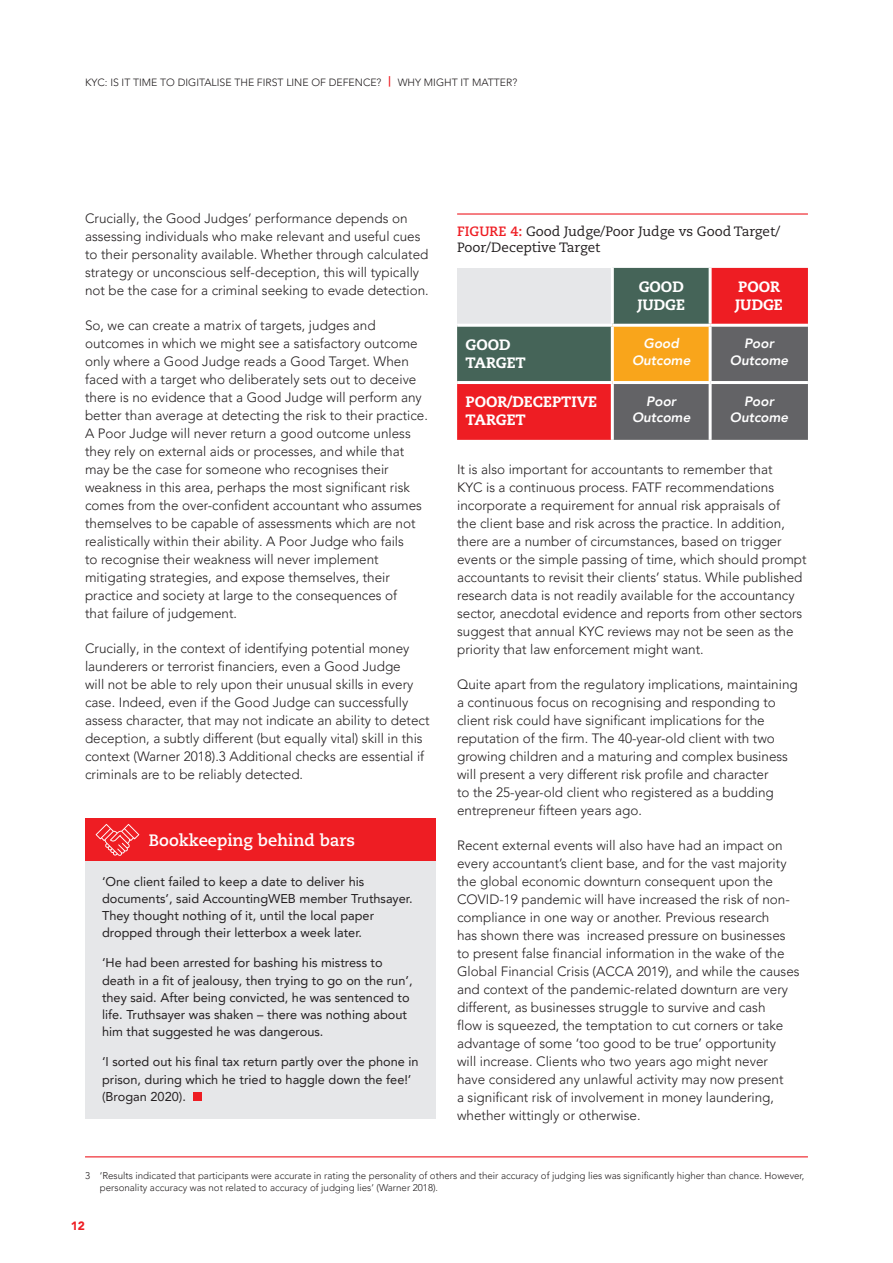
<style>
.page{position:relative;width:893px;height:1263px;background:#fff}
.page>*{position:absolute;margin:0;border:0;box-sizing:border-box;transform-origin:0 0}
.t1{font:700 16.5px "Caecilia";color:#fff}
.t2{font:800 15px/18px "Caecilia";color:#fff}
.t3{font:300 13.5px/18px "Avenir LT Pro";color:#231f20}
.t4{font:13.5px/16.5px "Caecilia";color:#231f20}
.t5{font:italic 800 13.5px/16.5px "Avenir LT Pro";color:#fff;text-align:center}
.t6{font:12.75px/17.2px "Avenir LT Pro";color:#231f20}
.t7{font:900 12px "Avenir LT Pro";color:#ee1d23}
.t8{font:300 10.5px "Avenir LT Pro";color:#231f20}
.t9{font:300 9.75px/12px "Avenir LT Pro";color:#231f20}
.s1{font-weight:800;color:#ee1d23}
.s2{font-weight:700;color:#ee1d23}
</style>
<div class="page">
<hr style="left:85px;top:1156px;width:723px;height:1px;background:#ee1d23">
<div style="left:85px;top:819px;width:351px;height:42px;background:#ee1d23"></div>
<div style="left:85px;top:861px;width:351px;height:257px;background:#e6e7e9"></div>
<div style="left:193px;top:1092px;width:9px;height:9px;background:#ee1d23"></div>
<svg style="left:96px;top:824px;width:43px;height:32px"></svg>
<hr style="left:457px;top:213px;width:351px;height:2px;background:#ee1d23">
<svg style="left:457px;top:268px;width:351px;height:172px;background:#9f6c60"></svg>
<hr style="left:611px;top:268px;width:3px;height:56px;background:#fff">
<hr style="left:709px;top:268px;width:3px;height:56px;background:#fff">
<hr style="left:457px;top:324px;width:155px;height:3px;background:#fff">
<hr style="left:612px;top:324px;width:98px;height:3px;background:#fff">
<hr style="left:611px;top:327px;width:3px;height:54px;background:#fff">
<hr style="left:710px;top:324px;width:98px;height:3px;background:#fff">
<hr style="left:709px;top:327px;width:3px;height:54px;background:#fff">
<hr style="left:457px;top:381px;width:155px;height:3px;background:#fff">
<hr style="left:612px;top:381px;width:98px;height:3px;background:#fff">
<hr style="left:611px;top:384px;width:3px;height:56px;background:#fff">
<hr style="left:710px;top:381px;width:98px;height:3px;background:#fff">
<hr style="left:709px;top:384px;width:3px;height:56px;background:#fff">
<p class="t8" style="left:85px;top:76px;width:434px">KYC: IS IT TIME TO DIGITALISE THE FIRST LINE OF DEFENCE? <span class="s1">|</span> WHY MIGHT IT MATTER?</p>
<p class="t3" style="left:85px;top:209px;width:345px">Crucially, the Good Judges’ performance depends on assessing individuals who make relevant and useful cues to their personality available. Whether through calculated strategy or unconscious self-deception, this will typically not be the case for a criminal seeking to evade detection.</p>
<p class="t3" style="left:85px;top:316px;width:344px">So, we can create a matrix of targets, judges and outcomes in which we might see a satisfactory outcome only where a Good Judge reads a Good Target. When faced with a target who deliberately sets out to deceive there is no evidence that a Good Judge will perform any better than average at detecting the risk to their practice.<br>A Poor Judge will never return a good outcome unless they rely on external aids or processes, and while that may be the case for someone who recognises their weakness in this area, perhaps the most significant risk comes from the over-confident accountant who assumes themselves to be capable of assessments which are not realistically within their ability. A Poor Judge who fails<br>to recognise their weakness will never implement mitigating strategies, and expose themselves, their practice and society at large to the consequences of<br>that failure of judgement.</p>
<p class="t3" style="left:85px;top:639px;width:346px">Crucially, in the context of identifying potential money launderers or terrorist financiers, even a Good Judge<br>will not be able to rely upon their unusual skills in every case. Indeed, even if the Good Judge can successfully assess character, that may not indicate an ability to detect deception, a subtly different (but equally vital) skill in this context (Warner 2018).3 Additional checks are essential if criminals are to be reliably detected.</p>
<p class="t1" style="left:149px;top:831px;width:208px">Bookkeeping behind bars</p>
<p class="t6" style="left:102px;top:872px;width:312px">‘One client failed to keep a date to deliver his documents’, said AccountingWEB member Truthsayer.<br>They thought nothing of it, until the local paper dropped through their letterbox a week later.</p>
<p class="t6" style="left:102px;top:954px;width:312px">‘He had been arrested for bashing his mistress to death in a fit of jealousy, then trying to go on the run’, they said. After being convicted, he was sentenced to life. Truthsayer was shaken – there was nothing about him that suggested he was dangerous.</p>
<p class="t6" style="left:102px;top:1053px;width:318px">‘I sorted out his final tax return partly over the phone in prison, during which he tried to haggle down the fee!’ (Brogan 2020).</p>
<p class="t4" style="left:457px;top:223px;width:325px"><span class="s2">FIGURE 4:</span> Good Judge/Poor Judge vs Good Target/<br>Poor/Deceptive Target</p>
<p class="t2" style="left:637px;top:278px;width:49px">GOOD<br>JUDGE</p>
<p class="t2" style="left:735px;top:278px;width:49px">POOR<br>JUDGE</p>
<p class="t2" style="left:466px;top:335px;width:62px">GOOD<br>TARGET</p>
<p class="t5" style="left:632px;top:335px;width:60px">Good<br>Outcome</p>
<p class="t5" style="left:730px;top:335px;width:60px">Poor<br>Outcome</p>
<p class="t2" style="left:466px;top:393px;width:133px">POOR/DECEPTIVE<br>TARGET</p>
<p class="t5" style="left:632px;top:393px;width:60px">Poor<br>Outcome</p>
<p class="t5" style="left:730px;top:393px;width:60px">Poor<br>Outcome</p>
<p class="t3" style="left:457px;top:460px;width:351px">It is also important for accountants to remember that<br>KYC is a continuous process. FATF recommendations incorporate a requirement for annual risk appraisals of<br>the client base and risk across the practice. In addition, there are a number of circumstances, based on trigger events or the simple passing of time, which should prompt accountants to revisit their clients’ status. While published research data is not readily available for the accountancy sector, anecdotal evidence and reports from other sectors suggest that annual KYC reviews may not be seen as the priority that law enforcement might want.</p>
<p class="t3" style="left:457px;top:675px;width:342px">Quite apart from the regulatory implications, maintaining a continuous focus on recognising and responding to client risk could have significant implications for the reputation of the firm. The 40-year-old client with two growing children and a maturing and complex business will present a very different risk profile and character<br>to the 25-year-old client who registered as a budding entrepreneur fifteen years ago.</p>
<p class="t3" style="left:457px;top:836px;width:344px">Recent external events will also have had an impact on every accountant’s client base, and for the vast majority the global economic downturn consequent upon the COVID-19 pandemic will have increased the risk of non&shy;compliance in one way or another. Previous research<br>has shown there was increased pressure on businesses to present false financial information in the wake of the Global Financial Crisis (ACCA 2019), and while the causes and context of the pandemic-related downturn are very different, as businesses struggle to survive and cash<br>flow is squeezed, the temptation to cut corners or take advantage of some ‘too good to be true’ opportunity<br>will increase. Clients who two years ago might never have considered any unlawful activity may now present<br>a significant risk of involvement in money laundering, whether wittingly or otherwise.</p>
<p class="t9" style="left:100px;top:1169px;width:706px;text-indent:-15px">3 ‘Results indicated that participants were accurate in rating the personality of others and their accuracy of judging lies was significantly higher than chance. However, personality accuracy was not related to accuracy of judging lies’ (Warner 2018).</p>
<p class="t7" style="left:71px;top:1218px;width:16px">12</p>
</div>
